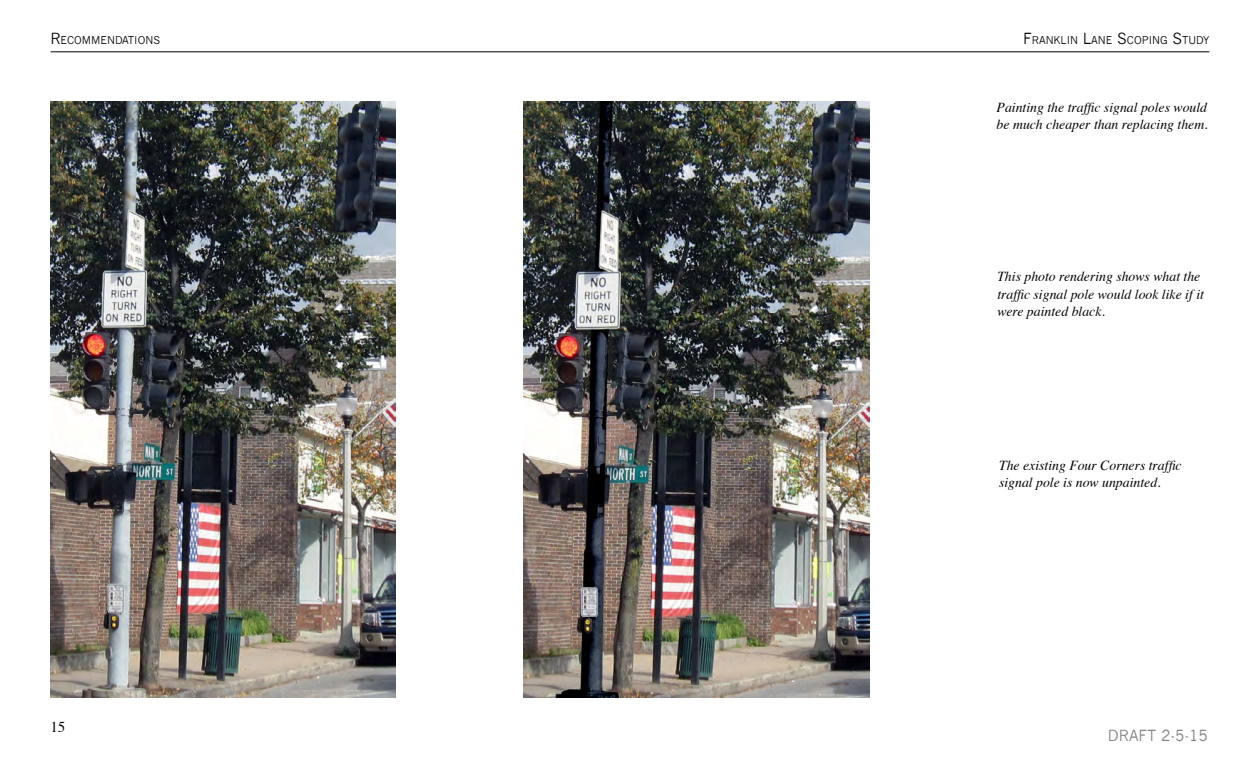
<style>
.page{position:relative;width:1260px;height:765px;background:#fff}
.page>*{position:absolute;margin:0;border:0;box-sizing:border-box;transform-origin:0 0}
.t1{font:15px "News Gothic";color:#7e8083}
.t2{font:15px "Times";color:#000}
.Picture_Caption{font:italic 13.75px/17.5px "Times";color:#000}
.Top_Margin{font:10.5px "News Gothic";color:#000}
.s1{font-size:15px}
</style>
<div class="page">
<img style="left:524px;top:101px;width:345px;height:597px">
<img style="left:51px;top:101px;width:345px;height:597px">
<hr style="left:51px;top:52px;width:1158px;height:1px;background:#000">
<p class="Top_Margin" style="left:50px;top:34px;width:72px"><span class="s1">R</span>ECOMMENDAT</p>
<p class="Top_Margin" style="left:134px;top:34px;width:26px">IONS</p>
<p class="Top_Margin" style="left:1023px;top:34px;width:188px"><span class="s1">F</span>RANKLIN <span class="s1">L</span>ANE <span class="s1">S</span>COPING <span class="s1">S</span>TUDY</p>
<p class="Picture_Caption" style="left:997px;top:97px;width:213px">Painting the traffic signal poles would be much cheaper than replacing them.</p>
<p class="Picture_Caption" style="left:997px;top:267px;width:208px">This photo rendering shows what the traffic signal pole would look like if it were painted black.</p>
<p class="t2" style="left:50px;top:713px;width:16px">15</p>
<p class="Picture_Caption" style="left:999px;top:456px;width:184px">The existing Four Corners traffic signal pole is now unpainted.</p>
<p class="t1" style="left:1108px;top:727px;width:102px">DRAFT 2-5-15</p>
</div>
